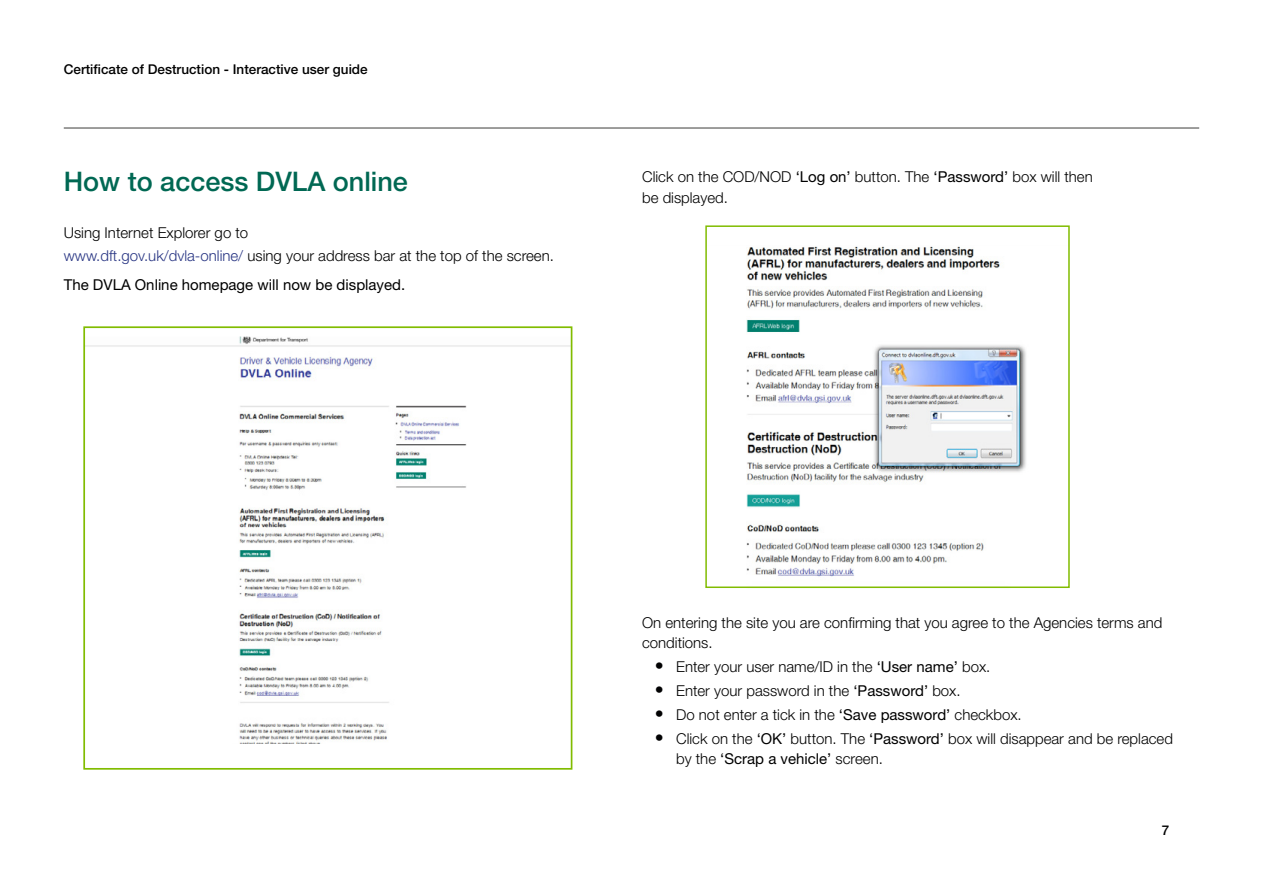
<style>
.page{position:relative;width:1263px;height:893px;background:#fff}
.page>*{position:absolute;margin:0;border:0;box-sizing:border-box;transform-origin:0 0}
.Section_text_2{font:500 27px "Helvetica Neue";color:#006853}
.Bullets{font:300 15px/19.5px "Helvetica Neue";color:#000}
.Body{font:300 15px/21px "Helvetica Neue";color:#000}
.Body_Intro{font:300 15px/22.5px "Helvetica Neue";color:#000}
.Body-2{font:15px "Helvetica Neue";color:#000}
.t1{font:500 13.5px "Helvetica Neue";color:#000}
.s1{color:#283583}
.s2{font-weight:400}
.s3{font-size:18px;color:#020203}
</style>
<div class="page">
<hr style="left:64px;top:128px;width:1135px;height:1px;background:#3c3c3b">
<img style="left:746px;top:248px;width:280px;height:329px">
<div style="left:705px;top:225px;width:365px;height:363px;border:2px solid #81bc00"></div>
<img style="left:86px;top:338px;width:483px;height:405px">
<div style="left:83px;top:326px;width:489px;height:444px;border:2px solid #81bc00"></div>
<p class="t1" style="left:64px;top:61px;width:305px">Certificate of Destruction - Interactive user guide</p>
<p class="Section_text_2" style="left:64px;top:165px;width:346px">How to access DVLA online</p>
<p class="Body_Intro" style="left:64px;top:221px;width:492px">Using Internet Explorer go to<br><span class="s1">www.dft.gov.uk/dvla-online/</span> using your address bar at the top of the screen.</p>
<p class="Body-2" style="left:64px;top:276px;width:343px">The DVLA Online homepage will now be displayed.</p>
<p class="Body" style="left:642px;top:166px;width:452px">Click on the COD/NOD <span class="s2">‘Log on’</span> button. The <span class="s2">‘Password’</span> box will then be displayed.</p>
<p class="Body" style="left:642px;top:613px;width:522px;line-height:19.5px">On entering the site you are confirming that you agree to the Agencies terms and conditions.</p>
<p class="Bullets" style="left:655px;top:657px;width:337px"><span class="s3">•</span> Enter your user name/ID in the <span class="s2">‘User name’</span> box.</p>
<p class="Bullets" style="left:655px;top:681px;width:307px"><span class="s3">•</span> Enter your password in the <span class="s2">‘Password’</span> box.</p>
<p class="Bullets" style="left:655px;top:705px;width:368px"><span class="s3">•</span> Do not enter a tick in the <span class="s2">‘Save password’</span> checkbox.</p>
<p class="Bullets" style="left:676px;top:729px;width:498px;text-indent:-21px"><span class="s3">•</span> Click on the <span class="s2">‘OK’</span> button. The <span class="s2">‘Password’</span> box will disappear and be replaced by the <span class="s2">‘Scrap a vehicle’</span> screen.</p>
<p class="t1" style="left:1162px;top:822px;width:9px">7</p>
</div>
